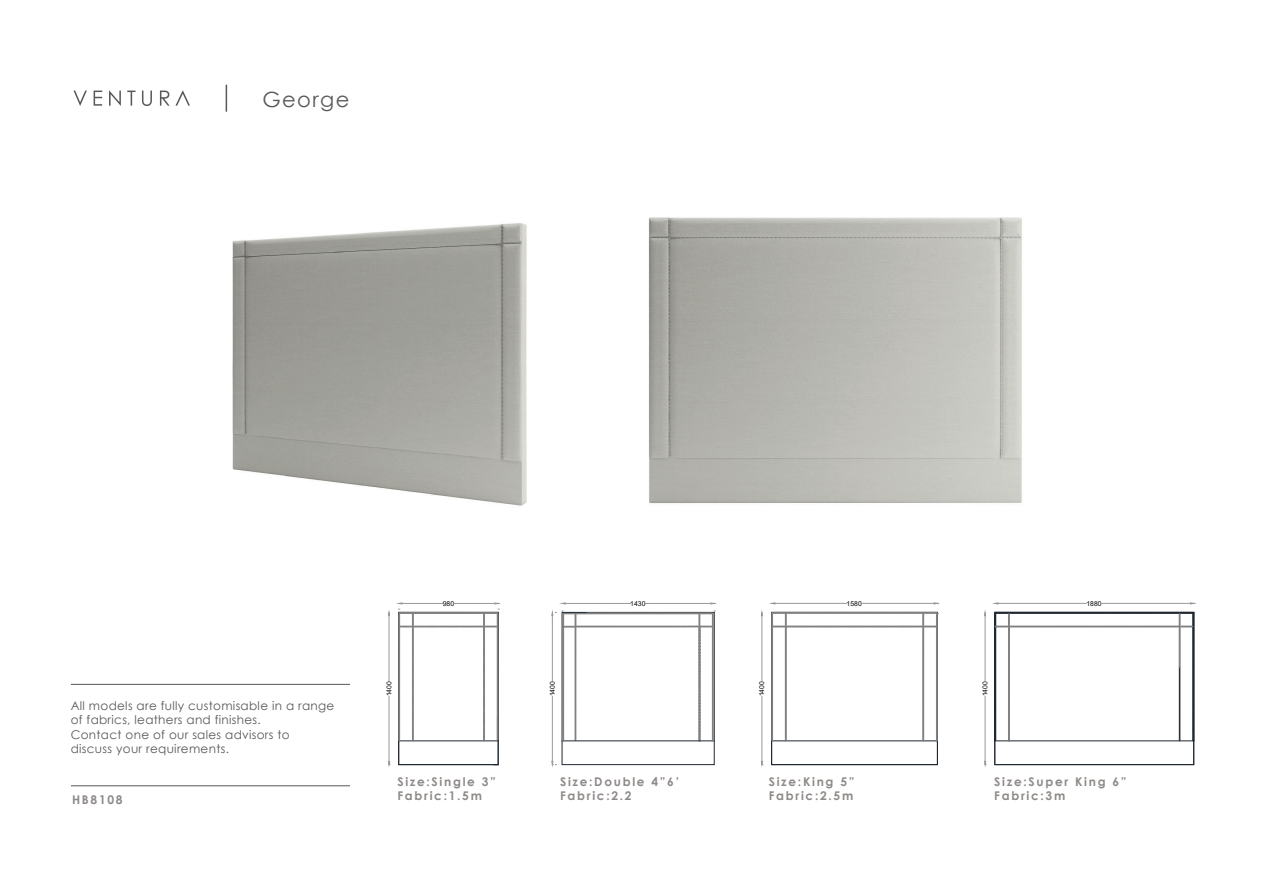
<style>
.page{position:relative;width:1263px;height:893px;background:#fff}
.page>*{position:absolute;margin:0;border:0;box-sizing:border-box;transform-origin:0 0}
.t1{font:21px "Century Gothic";letter-spacing:.065em;color:#57585a}
.t2{font:12px/14.4px "Century Gothic";letter-spacing:.025em;color:#58585b}
.t3{font:700 12px/14.4px "Century Gothic";letter-spacing:.14em;color:#8e8a88}
.t4{font:6.75px "Arial";letter-spacing:.005em;color:#050504}
</style>
<div class="page">
<hr style="left:71px;top:684px;width:279px;height:1px;background:#57585a">
<hr style="left:71px;top:785px;width:279px;height:1px;background:#57585a">
<svg style="left:226px;top:85px;width:1px;height:27px"></svg>
<svg style="left:73px;top:91px;width:14px;height:15px"></svg>
<svg style="left:94px;top:91px;width:8px;height:15px"></svg>
<svg style="left:109px;top:91px;width:12px;height:15px"></svg>
<svg style="left:127px;top:91px;width:9px;height:15px"></svg>
<svg style="left:142px;top:91px;width:10px;height:15px"></svg>
<svg style="left:160px;top:91px;width:30px;height:15px"></svg>
<img style="left:232px;top:223px;width:295px;height:283px">
<img style="left:648px;top:217px;width:374px;height:287px">
<hr style="left:565px;top:603px;width:65px;height:1px;background:#999">
<hr style="left:646px;top:603px;width:65px;height:1px;background:#999">
<hr style="left:985px;top:616px;width:1px;height:65px;background:#999">
<hr style="left:985px;top:696px;width:1px;height:65px;background:#999">
<hr style="left:998px;top:603px;width:88px;height:1px;background:#999">
<hr style="left:1102px;top:603px;width:88px;height:1px;background:#999">
<hr style="left:762px;top:616px;width:1px;height:65px;background:#999">
<hr style="left:762px;top:696px;width:1px;height:65px;background:#999">
<hr style="left:552px;top:616px;width:1px;height:65px;background:#999">
<hr style="left:552px;top:696px;width:1px;height:65px;background:#999">
<hr style="left:389px;top:616px;width:1px;height:65px;background:#999">
<hr style="left:389px;top:696px;width:1px;height:65px;background:#999">
<hr style="left:775px;top:603px;width:72px;height:1px;background:#999">
<hr style="left:862px;top:603px;width:72px;height:1px;background:#999">
<hr style="left:399px;top:741px;width:99px;height:1px;background:#1e2730">
<hr style="left:772px;top:741px;width:165px;height:1px;background:#1e2730">
<svg style="left:398px;top:603px;width:101px;height:138px"></svg>
<svg style="left:771px;top:612px;width:167px;height:129px"></svg>
<div style="left:786px;top:626px;width:137px;height:115px;border:1px solid #808180"></div>
<div style="left:413px;top:626px;width:71px;height:115px;border:1px solid #808180"></div>
<svg style="left:994px;top:612px;width:201px;height:130px"></svg>
<svg style="left:562px;top:611px;width:153px;height:131px"></svg>
<h1 class="t1" style="left:262px;top:84px;width:88px">George</h1>
<p class="t2" style="left:71px;top:698px;width:265px">All models are fully customisable in a range of fabrics, leathers and finishes.<br>Contact one of our sales advisors to<br>discuss your requirements.</p>
<p class="t3" style="left:72px;top:792px;width:52px">HB8108</p>
<p class="t4" style="left:384px;top:696px;width:17px;rotate:-90deg">1400</p>
<p class="t4" style="left:443px;top:599px;width:13px">980</p>
<p class="t4" style="left:847px;top:599px;width:17px">1580</p>
<p class="t4" style="left:630px;top:599px;width:17px">1430</p>
<p class="t4" style="left:548px;top:696px;width:17px;rotate:-90deg">1400</p>
<p class="t4" style="left:757px;top:696px;width:17px;rotate:-90deg">1400</p>
<p class="t4" style="left:980px;top:696px;width:17px;rotate:-90deg">1400</p>
<p class="t4" style="left:1086px;top:599px;width:17px">1880</p>
<p class="t3" style="left:397px;top:774px;width:100px">Size:Single 3”<br>Fabric:1.5m</p>
<p class="t3" style="left:560px;top:774px;width:120px">Size:Double 4”6’<br>Fabric:2.2</p>
<p class="t3" style="left:769px;top:774px;width:87px">Size:King 5”<br>Fabric:2.5m</p>
<p class="t3" style="left:994px;top:774px;width:134px">Size:Super King 6”<br>Fabric:3m</p>
</div>
